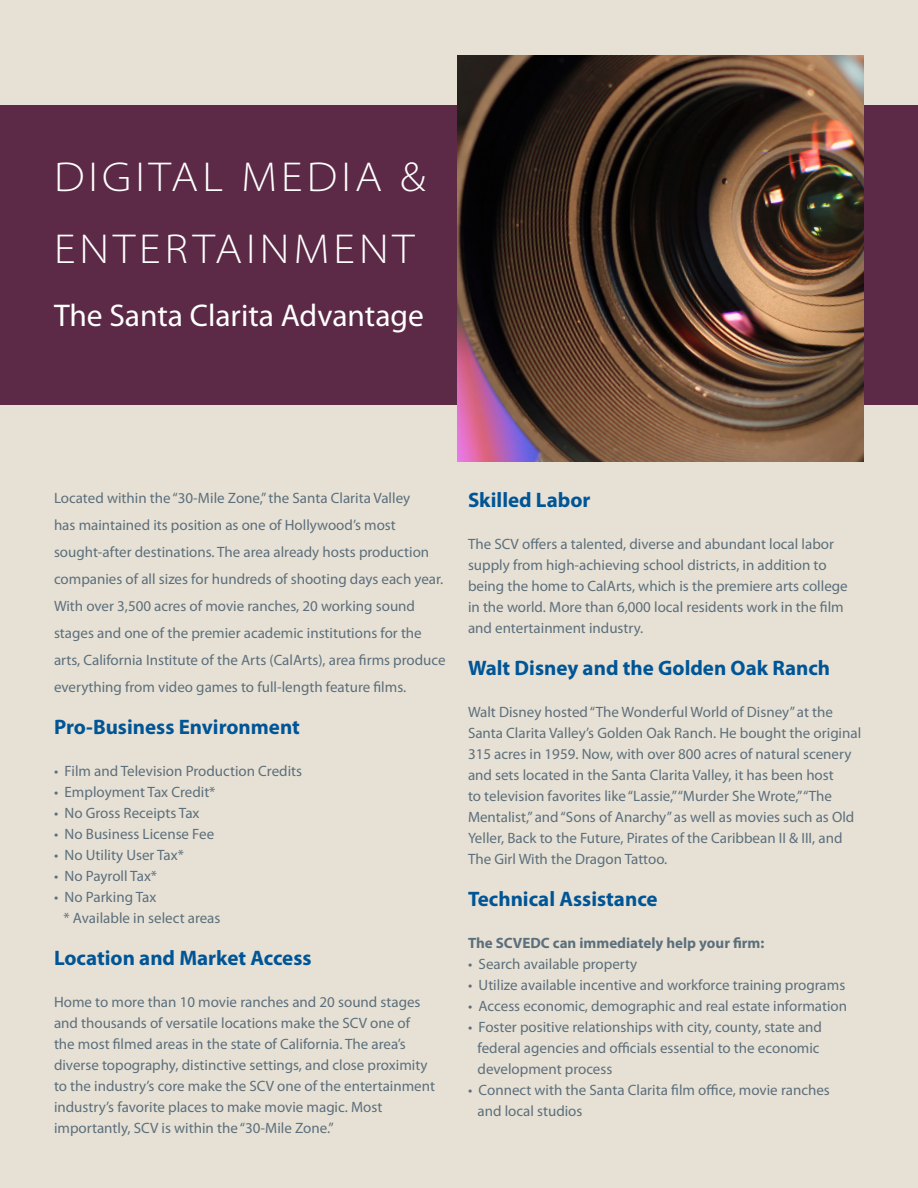
<style>
.page{position:relative;width:918px;height:1188px;background:#e7e1d5}
.page>*{position:absolute;margin:0;border:0;box-sizing:border-box;transform-origin:0 0}
.t1{font:300 semi-expanded 42px/72px "Myriad Pro";letter-spacing:.1em;color:#fff}
.t2{font:31.5px "Myriad Pro";color:#fff}
.t3{font:700 21px "Myriad Pro";color:#005596}
.t4{font:15px/21px "Myriad Pro";color:#5c6f7c}
.t5{font:700 15px "Myriad Pro";color:#5c6f7c}
</style>
<div class="page">
<div style="left:0;top:105px;width:918px;height:300px;background:#5c2946"></div>
<img style="left:457px;top:56px;width:407px;height:406px">
<p class="t1" style="left:54px;top:141px;width:373px">DIGITAL MEDIA &amp;<br>ENTERTAINMENT</p>
<p class="t2" style="left:54px;top:299px;width:371px">The Santa Clarita Advantage</p>
<p class="t4" style="left:54px;top:484px;width:393px;line-height:27px">Located within the “30-Mile Zone,” the Santa Clarita Valley<br>has maintained its position as one of Hollywood’s most sought-after destinations. The area already hosts production companies of all sizes for hundreds of shooting days each year.<br>With over 3,500 acres of movie ranches, 20 working sound stages and one of the premier academic institutions for the arts, California Institute of the Arts (CalArts), area firms produce everything from video games to full-length feature films.</p>
<p class="t3" style="left:54px;top:715px;width:247px">Pro-Business Environment</p>
<p class="t4" style="left:54px;top:760px;width:250px">• Film and Television Production Credits</p>
<p class="t4" style="left:54px;top:781px;width:163px">• Employment Tax Credit*</p>
<p class="t4" style="left:54px;top:802px;width:147px">• No Gross Receipts Tax</p>
<p class="t4" style="left:54px;top:823px;width:162px">• No Business License Fee</p>
<p class="t4" style="left:54px;top:844px;width:131px">• No Utility User Tax*</p>
<p class="t4" style="left:54px;top:865px;width:105px">• No Payroll Tax*</p>
<p class="t4" style="left:54px;top:886px;width:104px">• No Parking Tax</p>
<p class="t4" style="left:64px;top:907px;width:158px">* Available in select areas</p>
<p class="t3" style="left:54px;top:946px;width:259px">Location and Market Access</p>
<p class="t4" style="left:54px;top:991px;width:383px">Home to more than 10 movie ranches and 20 sound stages and thousands of versatile locations make the SCV one of<br>the most filmed areas in the state of California. The area’s diverse topography, distinctive settings, and close proximity to the industry’s core make the SCV one of the entertainment industry’s favorite places to make movie magic. Most importantly, SCV is within the “30-Mile Zone.”</p>
<p class="t3" style="left:468px;top:488px;width:124px">Skilled Labor</p>
<p class="t4" style="left:468px;top:534px;width:381px">The SCV offers a talented, diverse and abundant local labor supply from high-achieving school districts, in addition to being the home to CalArts, which is the premiere arts college</p>
<p class="t4" style="left:468px;top:597px;width:377px">in the world. More than 6,000 local residents work in the film and entertainment industry.</p>
<p class="t3" style="left:468px;top:656px;width:364px">Walt Disney and the Golden Oak Ranch</p>
<p class="t4" style="left:468px;top:702px;width:395px">Walt Disney hosted “The Wonderful World of Disney” at the Santa Clarita Valley’s Golden Oak Ranch. He bought the original 315 acres in 1959. Now, with over 800 acres of natural scenery and sets located in the Santa Clarita Valley, it has been host<br>to television favorites like “Lassie,” “Murder She Wrote,” “The Mentalist,” and “Sons of Anarchy” as well as movies such as Old Yeller, Back to the Future, Pirates of the Caribbean II &amp; III, and The Girl With the Dragon Tattoo.</p>
<p class="t3" style="left:468px;top:887px;width:191px">Technical Assistance</p>
<p class="t5" style="left:468px;top:935px;width:298px">The SCVEDC can immediately help your firm:</p>
<p class="t4" style="left:468px;top:954px;width:171px">• Search available property</p>
<p class="t4" style="left:468px;top:975px;width:379px">• Utilize available incentive and workforce training programs</p>
<p class="t4" style="left:468px;top:996px;width:381px">• Access economic, demographic and real estate information</p>
<p class="t4" style="left:468px;top:1017px;width:356px">• Foster positive relationships with city, county, state and</p>
<p class="t4" style="left:478px;top:1038px;width:344px">federal agencies and officials essential to the economic</p>
<p class="t4" style="left:478px;top:1059px;width:136px">development process</p>
<p class="t4" style="left:468px;top:1080px;width:363px">• Connect with the Santa Clarita film office, movie ranches</p>
<p class="t4" style="left:478px;top:1101px;width:106px">and local studios</p>
</div>
